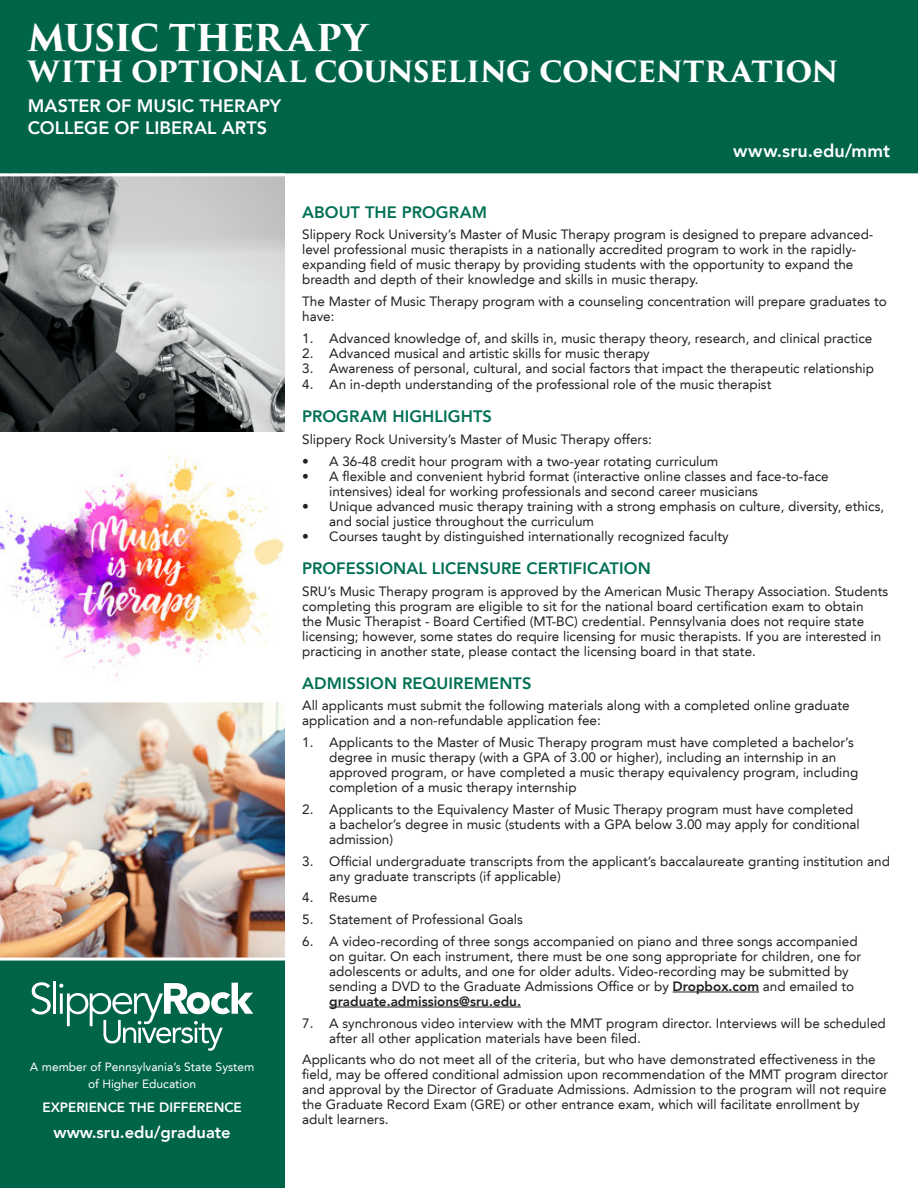
<style>
.page{position:relative;width:918px;height:1188px;background:#fff}
.page>*{position:absolute;margin:0;border:0;box-sizing:border-box;transform-origin:0 0}
.Department__Headlin{font:700 36px "Trajan Pro 3";letter-spacing:-.02em;color:#fff}
.Concentration__Head{font:700 28.5px "Trajan Pro 3";letter-spacing:-.02em;color:#fff}
.Master_of_____Colle{font:800 18px "Avenir LT";color:#fff}
.Admission_Requireme{font:800 16.5px "Avenir LT";letter-spacing:.005em;color:#007055}
.Tuition_and_Assista{font:800 16.5px "Avenir LT";letter-spacing:.005em;color:#007055}
.t1{font:800 16.5px "Avenir LT";color:#fff}
.Tution_and_Assistan{font:13.5px/15px "Avenir LT";color:#231f20}
.Admission_Requireme-2{font:13.5px/15px "Avenir LT";color:#231f20}
.t2{font:800 13.5px "Avenir LT";color:#fff}
.t3{font:12px/16.5px "Avenir LT";color:#fff;text-align:center}
.s1{font-weight:800}
</style>
<div class="page">
<div style="left:0;top:0;width:918px;height:173px;background:#006548"></div>
<div style="left:0;top:959px;width:284px;height:229px;background:#006548"></div>
<svg style="left:31px;top:982px;width:20px;height:33px"></svg>
<hr style="left:53px;top:981px;width:3px;height:33px;background:#fff">
<svg style="left:59px;top:983px;width:194px;height:68px"></svg>
<img style="left:0;top:176px;width:284px;height:782px">
<hr style="left:673px;top:992px;width:86px;height:1px;background:#231f20">
<hr style="left:329px;top:1007px;width:192px;height:1px;background:#231f20">
<hr style="left:0;top:434px;width:293px;height:3px;background:#fff">
<hr style="left:0;top:699px;width:293px;height:3px;background:#fff">
<hr style="left:0;top:958px;width:293px;height:3px;background:#fff">
<p class="Department__Headlin" style="left:28px;top:11px;width:341px">MUSIC THERAPY</p>
<p class="Concentration__Head" style="left:28px;top:51px;width:812px">WITH OPTIONAL COUNSELING CONCENTRATION</p>
<p class="Master_of_____Colle" style="left:28px;top:95px;width:255px">MASTER OF MUSIC THERAPY</p>
<p class="Master_of_____Colle" style="left:28px;top:117px;width:241px">COLLEGE OF LIBERAL ARTS</p>
<p class="Master_of_____Colle" style="left:733px;top:140px;width:158px">www.sru.edu/mmt</p>
<p class="t3" style="left:30px;top:1059px;width:226px">A member of Pennsylvania’s State System of Higher Education</p>
<p class="t2" style="left:42px;top:1099px;width:201px">EXPERIENCE THE DIFFERENCE</p>
<p class="t1" style="left:54px;top:1123px;width:179px">www.sru.edu/graduate</p>
<p class="Admission_Requireme" style="left:302px;top:202px;width:186px">ABOUT THE PROGRAM</p>
<p class="Admission_Requireme-2" style="left:302px;top:227px;width:573px">Slippery Rock University’s Master of Music Therapy program is designed to prepare advanced&shy;level professional music therapists in a nationally accredited program to work in the rapidly&shy;expanding field of music therapy by providing students with the opportunity to expand the breadth and depth of their knowledge and skills in music therapy.</p>
<p class="Admission_Requireme-2" style="left:302px;top:294px;width:586px">The Master of Music Therapy program with a counseling concentration will prepare graduates to have:</p>
<p class="Tution_and_Assistan" style="left:302px;top:331px;width:572px">1. Advanced knowledge of, and skills in, music therapy theory, research, and clinical practice</p>
<p class="Tution_and_Assistan" style="left:302px;top:346px;width:349px">2. Advanced musical and artistic skills for music therapy</p>
<p class="Tution_and_Assistan" style="left:302px;top:361px;width:573px">3. Awareness of personal, cultural, and social factors that impact the therapeutic relationship</p>
<p class="Tution_and_Assistan" style="left:302px;top:377px;width:471px">4. An in-depth understanding of the professional role of the music therapist</p>
<p class="Admission_Requireme" style="left:302px;top:407px;width:191px">PROGRAM HIGHLIGHTS</p>
<p class="Admission_Requireme-2" style="left:302px;top:432px;width:351px">Slippery Rock University’s Master of Music Therapy offers:</p>
<p class="Tution_and_Assistan" style="left:302px;top:454px;width:418px">• A 36-48 credit hour program with a two-year rotating curriculum</p>
<p class="Tution_and_Assistan" style="left:329px;top:469px;width:501px;text-indent:-27px">• A flexible and convenient hybrid format (interactive online classes and face-to-face intensives) ideal for working professionals and second career musicians</p>
<p class="Tution_and_Assistan" style="left:329px;top:499px;width:556px;text-indent:-27px">• Unique advanced music therapy training with a strong emphasis on culture, diversity, ethics, and social justice throughout the curriculum</p>
<p class="Tution_and_Assistan" style="left:302px;top:529px;width:428px">• Courses taught by distinguished internationally recognized faculty</p>
<p class="Tuition_and_Assista" style="left:302px;top:558px;width:350px">PROFESSIONAL LICENSURE CERTIFICATION</p>
<p class="Tution_and_Assistan" style="left:302px;top:584px;width:588px">SRU’s Music Therapy program is approved by the American Music Therapy Association. Students completing this program are eligible to sit for the national board certification exam to obtain<br>the Music Therapist - Board Certified (MT-BC) credential. Pennsylvania does not require state licensing; however, some states do require licensing for music therapists. If you are interested in practicing in another state, please contact the licensing board in that state.</p>
<p class="Admission_Requireme" style="left:302px;top:673px;width:231px">ADMISSION REQUIREMENTS</p>
<p class="Admission_Requireme-2" style="left:302px;top:698px;width:549px">All applicants must submit the following materials along with a completed online graduate application and a non-refundable application fee:</p>
<p class="Tution_and_Assistan" style="left:329px;top:735px;width:531px;text-indent:-27px">1. Applicants to the Master of Music Therapy program must have completed a bachelor’s degree in music therapy (with a GPA of 3.00 or higher), including an internship in an approved program, or have completed a music therapy equivalency program, including completion of a music therapy internship</p>
<p class="Tution_and_Assistan" style="left:329px;top:802px;width:532px;text-indent:-27px">2. Applicants to the Equivalency Master of Music Therapy program must have completed a bachelor’s degree in music (students with a GPA below 3.00 may apply for conditional admission)</p>
<p class="Tution_and_Assistan" style="left:329px;top:854px;width:562px;text-indent:-27px">3. Official undergraduate transcripts from the applicant’s baccalaureate granting institution and any graduate transcripts (if applicable)</p>
<p class="Tution_and_Assistan" style="left:302px;top:890px;width:77px">4. Resume</p>
<p class="Tution_and_Assistan" style="left:302px;top:912px;width:222px">5. Statement of Professional Goals</p>
<p class="Tution_and_Assistan" style="left:329px;top:934px;width:534px;text-indent:-27px">6. A video-recording of three songs accompanied on piano and three songs accompanied on guitar. On each instrument, there must be one song appropriate for children, one for adolescents or adults, and one for older adults. Video-recording may be submitted by sending a DVD to the Graduate Admissions Office or by <span class="s1">Dropbox.com</span> and emailed to <span class="s1">graduate.admissions@sru.edu.</span></p>
<p class="Tution_and_Assistan" style="left:329px;top:1016px;width:558px;text-indent:-27px">7. A synchronous video interview with the MMT program director. Interviews will be scheduled after all other application materials have been filed.</p>
<p class="Admission_Requireme-2" style="left:302px;top:1052px;width:588px">Applicants who do not meet all of the criteria, but who have demonstrated effectiveness in the field, may be offered conditional admission upon recommendation of the MMT program director and approval by the Director of Graduate Admissions. Admission to the program will not require the Graduate Record Exam (GRE) or other entrance exam, which will facilitate enrollment by adult learners.</p>
</div>
